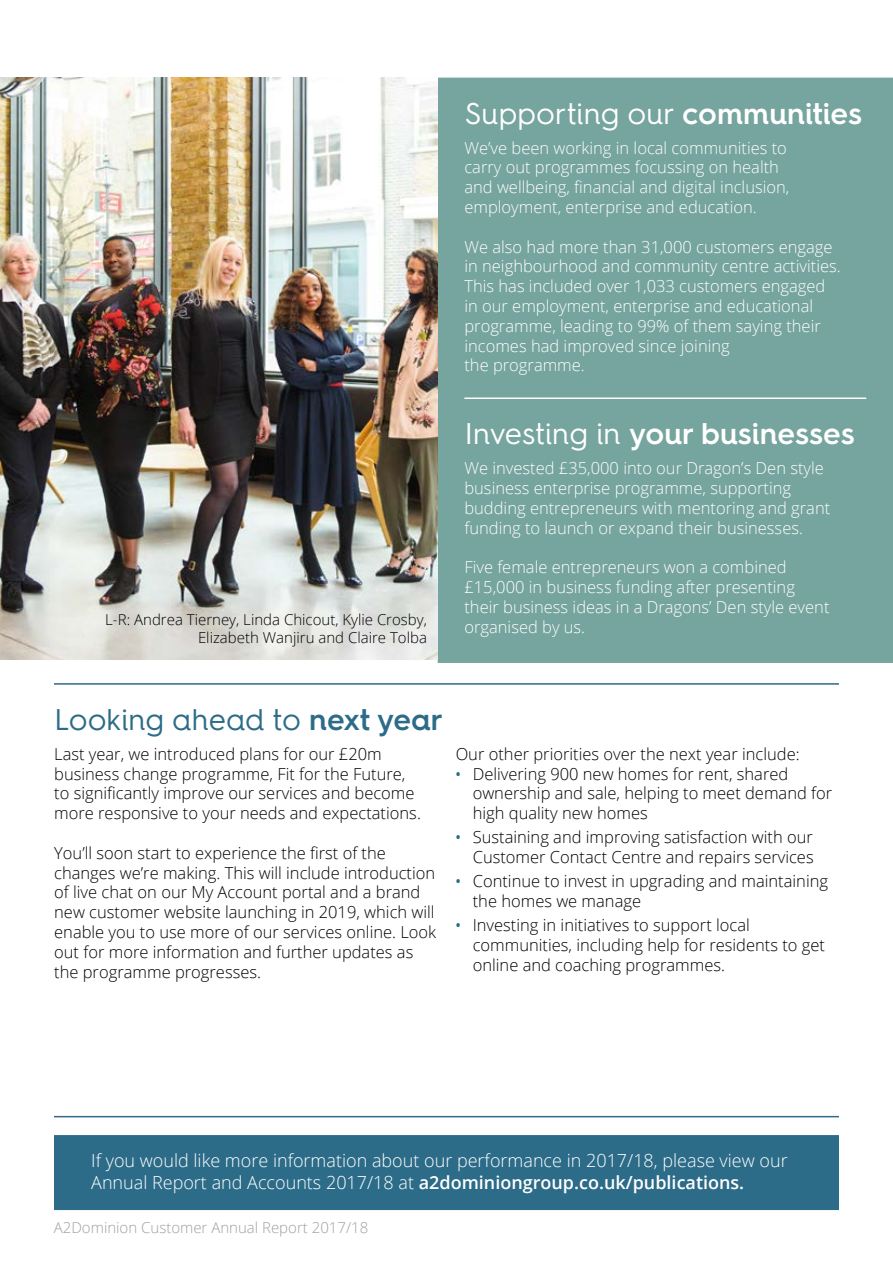
<style>
.page{position:relative;width:893px;height:1263px;background:#fff}
.page>*{position:absolute;margin:0;border:0;box-sizing:border-box;transform-origin:0 0}
.t1{font:600 30px "Hurme Geometric Sans 4";color:#fff}
.t2{font:30px "Hurme Geometric Sans 4";color:#fff}
.t3{font:30px "Hurme Geometric Sans 4";color:#2c6c88}
.t4{font:300 18px/21.6px "Open Sans";color:#fff}
.t5{font:300 16.5px/19.8px "Open Sans";color:#000}
.t6{font:300 16.5px/19.8px "Open Sans";color:#fff}
.t7{font:300 15px/18px "Open Sans";color:#000;text-align:right}
.t8{font:300 15px "Open Sans";color:#9da0a1}
.s1{font-weight:600}
.s2{font-weight:400}
.s3{font-family:"Arial Narrow";font-weight:400;color:#2c6c88}
</style>
<div class="page">
<div style="left:438px;top:78px;width:454px;height:584px;background:#76a49e"></div>
<div style="left:438px;top:78px;width:455px;height:585px;border:2px solid #76a49e"></div>
<hr style="left:54px;top:683px;width:785px;height:2px;background:#2c6c88">
<div style="left:54px;top:1135px;width:785px;height:75px;background:#2c6c88;border:2px solid #2c6c88"></div>
<hr style="left:54px;top:1116px;width:785px;height:1px;background:#2c6c88">
<img style="left:0;top:78px;width:438px;height:582px">
<hr style="left:464px;top:397px;width:402px;height:2px;background:#fff">
<h1 class="t2" style="left:464px;top:92px;width:399px">Supporting our <span class="s1">communities</span></h1>
<p class="t7" style="left:105px;top:610px;width:323px">L-R: Andrea Tierney, Linda Chicout, Kylie Crosby,<br>Elizabeth Wanjiru and Claire Tolba</p>
<p class="t6" style="left:464px;top:137px;width:326px">We’ve been working in local communities to carry out programmes focussing on health and wellbeing, financial and digital inclusion, employment, enterprise and education.</p>
<p class="t6" style="left:464px;top:236px;width:378px">We also had more than 31,000 customers engage in neighbourhood and community centre activities.<br>This has included over 1,033 customers engaged in our employment, enterprise and educational programme, leading to 99% of them saying their incomes had improved since joining<br>the programme.</p>
<h1 class="t1" style="left:464px;top:413px;width:392px"><span class="s2">Investing in</span> your businesses</h1>
<p class="t6" style="left:464px;top:458px;width:367px">We invested £35,000 into our Dragon’s Den style business enterprise programme, supporting budding entrepreneurs with mentoring and grant funding to launch or expand their businesses.</p>
<p class="t6" style="left:464px;top:557px;width:367px">Five female entrepreneurs won a combined £15,000 in business funding after presenting their business ideas in a Dragons’ Den style event organised by us.</p>
<h1 class="t3" style="left:54px;top:698px;width:391px">Looking ahead to <span class="s1">next year</span></h1>
<p class="t5" style="left:54px;top:743px;width:368px">Last year, we introduced plans for our £20m business change programme, Fit for the Future, to significantly improve our services and become more responsive to your needs and expectations.</p>
<p class="t5" style="left:54px;top:842px;width:383px">You’ll soon start to experience the first of the changes we’re making. This will include introduction of live chat on our My Account portal and a brand new customer website launching in 2019, which will enable you to use more of our services online. Look out for more information and further updates as the programme progresses.</p>
<p class="t5" style="left:456px;top:743px;width:345px">Our other priorities over the next year include:</p>
<p class="t5" style="left:473px;top:763px;width:361px;text-indent:-17px"><span class="s3">•</span> Delivering 900 new homes for rent, shared ownership and sale, helping to meet demand for high quality new homes</p>
<p class="t5" style="left:456px;top:827px;width:359px;text-align:right"><span class="s3">•</span> Sustaining and improving satisfaction with our<br>Customer Contact Centre and repairs services</p>
<p class="t5" style="left:473px;top:871px;width:357px;text-indent:-17px"><span class="s3">•</span> Continue to invest in upgrading and maintaining the homes we manage</p>
<p class="t5" style="left:473px;top:915px;width:354px;text-indent:-17px"><span class="s3">•</span> Investing in initiatives to support local communities, including help for residents to get online and coaching programmes.</p>
<p class="t4" style="left:91px;top:1149px;width:698px">If you would like more information about our performance in 2017/18, please view our<br>Annual Report and Accounts 2017/18 at <span class="s1">a2dominiongroup.co.uk/publications.</span></p>
<p class="t8" style="left:54px;top:1217px;width:316px">A2Dominion Customer Annual Report 2017/18</p>
</div>
